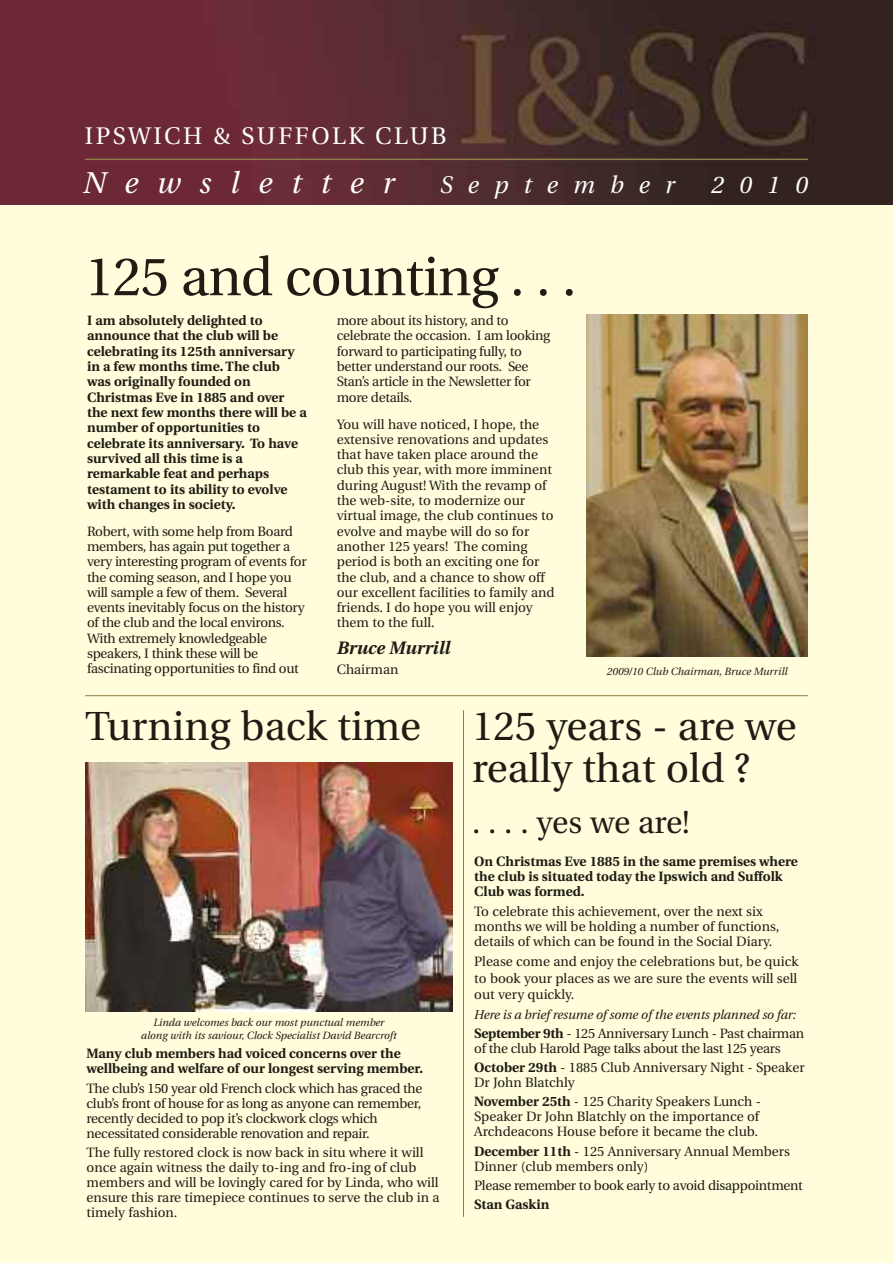
<style>
.page{position:relative;width:893px;height:1263px;background:#fffddc}
.page>*{position:absolute;margin:0;border:0;box-sizing:border-box;transform-origin:0 0}
.t1{font:54px "Utopia";letter-spacing:-.015em;color:#201c14}
.t2{font:40.5px/42px "Utopia";color:#201c14}
.t3{font:31.5px "Utopia";letter-spacing:-.005em;color:#201c14}
.t4{font:italic 30px "Utopia";letter-spacing:.635em;color:#fff}
.t5{font:24px "Utopia";letter-spacing:.105em;color:#fff}
.t6{font:italic 24px "Utopia";letter-spacing:.635em;color:#fff}
.t7{font:italic 700 18px "Utopia";color:#201c14}
.t8{font:13.5px/15.3px "Utopia";color:#201c14}
.t9{font:13.5px/15.3px "Utopia";letter-spacing:-.02em;color:#201c14}
.t10{font:700 13.5px/15.3px "Utopia";color:#201c14}
.t11{font:italic 12.75px "Utopia";letter-spacing:-.01em;color:#201c14}
.t12{font:italic 10.5px/13.2px "Utopia";color:#201c14;text-align:center}
.s1{font-weight:700}
</style>
<div class="page">
<img style="left:0;top:0;width:893px;height:205px">
<hr style="left:85px;top:159px;width:723px;height:1px;background:#8e7d47">
<img style="left:85px;top:762px;width:368px;height:249px">
<img style="left:587px;top:315px;width:220px;height:342px">
<hr style="left:85px;top:695px;width:723px;height:1px;background:#8e7d47">
<hr style="left:463px;top:710px;width:1px;height:507px;background:#8e7d47">
<h3 class="t5" style="left:85px;top:126px;width:363px">IPSWICH &amp; SUFFOLK CLUB</h3>
<h3 class="t4" style="left:83px;top:171px;width:313px">Newsletter</h3>
<h3 class="t6" style="left:440px;top:176px;width:236px">September</h3>
<h3 class="t6" style="left:711px;top:176px;width:98px">2010</h3>
<h1 class="t1" style="left:85px;top:255px;width:493px">125 and counting . . .</h1>
<p class="t10" style="left:87px;top:314px;width:221px">I am absolutely delighted to announce that the club will be celebrating its 125th anniversary in a few months time.The club was originally founded on<br>Christmas Eve in 1885 and over the next few months there will be a number of opportunities to celebrate its anniversary. To have survived all this time is a remarkable feat and perhaps testament to its ability to evolve with changes in society.</p>
<p class="t9" style="left:87px;top:524px;width:221px">Robert, with some help from Board members, has again put together a very interesting program of events for the coming season, and I hope you will sample a few of them. Several events inevitably focus on the history of the club and the local environs.<br>With extremely knowledgeable speakers, I think these will be fascinating opportunities to find out</p>
<p class="t9" style="left:337px;top:314px;width:215px">more about its history, and to celebrate the occasion. I am looking forward to participating fully, to better understand our roots. See<br>Stan’s article in the Newsletter for more details.</p>
<p class="t8" style="left:337px;top:417px;width:219px">You will have noticed, I hope, the extensive renovations and updates that have taken place around the club this year, with more imminent during August! With the revamp of the web-site, to modernize our virtual image, the club continues to evolve and maybe will do so for another 125 years! The coming period is both an exciting one for the club, and a chance to show off our excellent facilities to family and friends. I do hope you will enjoy them to the full.</p>
<h3 class="t7" style="left:337px;top:641px;width:115px">Bruce Murrill</h3>
<p class="t8" style="left:337px;top:663px;width:63px">Chairman</p>
<p class="t12" style="left:607px;top:666px;width:182px">2009/10 Club Chairman, Bruce Murrill</p>
<h2 class="t2" style="left:85px;top:709px;width:338px">Turning back time</h2>
<p class="t12" style="left:141px;top:1017px;width:257px">Linda welcomes back our most punctual member along with its saviour, Clock Specialist David Bearcroft</p>
<p class="t10" style="left:87px;top:1047px;width:338px">Many club members had voiced concerns over the wellbeing and welfare of our longest serving member.</p>
<p class="t9" style="left:87px;top:1081px;width:337px">The club’s 150 year old French clock which has graced the club’s front of house for as long as anyone can remember, recently decided to pop it’s clockwork clogs which necessitated considerable renovation and repair.</p>
<p class="t8" style="left:87px;top:1146px;width:355px">The fully restored clock is now back in situ where it will once again witness the daily to-ing and fro-ing of club members and will be lovingly cared for by Linda, who will ensure this rare timepiece continues to serve the club in a timely fashion.</p>
<h2 class="t2" style="left:472px;top:709px;width:326px">125 years - are we really that old ?</h2>
<h3 class="t3" style="left:472px;top:809px;width:219px">. . . . yes we are!</h3>
<p class="t10" style="left:474px;top:855px;width:325px">On Christmas Eve 1885 in the same premises where the club is situated today the Ipswich and Suffolk<br>Club was formed.</p>
<p class="t8" style="left:474px;top:904px;width:307px">To celebrate this achievement, over the next six months we will be holding a number of functions, details of which can be found in the Social Diary.</p>
<p class="t8" style="left:474px;top:954px;width:326px;line-height:16.5px;text-align:justify">Please come and enjoy the celebrations but, be quick to book your places as we are sure the events will sell out very quickly.</p>
<p class="t11" style="left:474px;top:1009px;width:323px">Here is a brief resume of some of the events planned so far:</p>
<p class="t9" style="left:474px;top:1027px;width:331px"><span class="s1">September 9th</span> - 125 Anniversary Lunch - Past chairman of the club Harold Page talks about the last 125 years</p>
<p class="t8" style="left:474px;top:1061px;width:332px"><span class="s1">October 29th</span> - 1885 Club Anniversary Night - Speaker<br>Dr John Blatchly</p>
<p class="t8" style="left:474px;top:1095px;width:288px"><span class="s1">November 25th</span> - 125 Charity Speakers Lunch -<br>Speaker Dr John Blatchly on the importance of<br>Archdeacons House before it became the club.</p>
<p class="t8" style="left:474px;top:1144px;width:317px"><span class="s1">December 11th</span> - 125 Anniversary Annual Members<br>Dinner (club members only)</p>
<p class="t9" style="left:474px;top:1179px;width:330px">Please remember to book early to avoid disappointment</p>
<p class="t10" style="left:474px;top:1198px;width:77px">Stan Gaskin</p>
</div>
